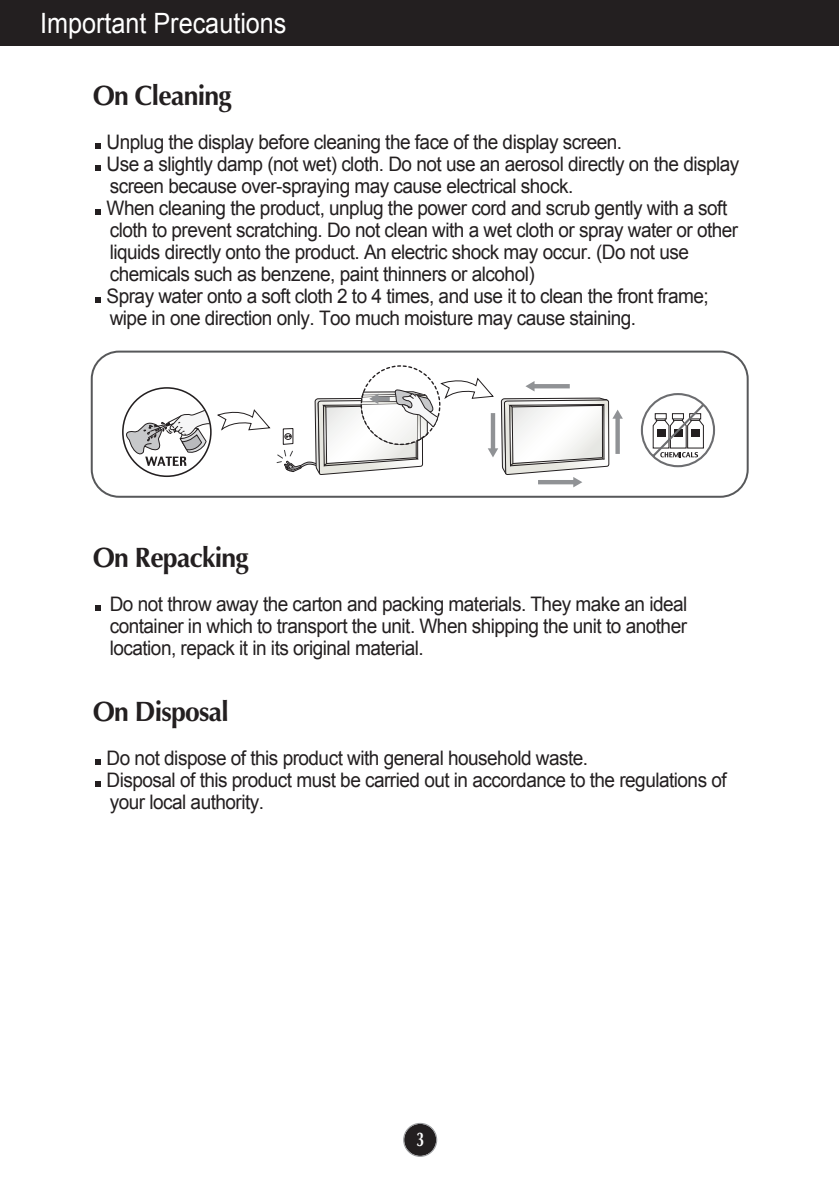
<style>
.page{position:relative;width:839px;height:1189px;background:#fff}
.page>*{position:absolute;margin:0;border:0;box-sizing:border-box;transform-origin:0 0}
.t1{font:700 28px "Optima";letter-spacing:-.03em;color:#231f20;scale:.95 1}
.t2{font:28px "Arial";color:#fff;scale:.9 1}
.t3{font:20px/22px "Arial";letter-spacing:-.025em;color:#231f20;scale:.95 1}
.t4{font:700 20px "Optima";color:#fff;scale:.7 1}
</style>
<div class="page">
<div style="left:0;top:0;width:839px;height:45px;background:#231f20"></div>
<div style="left:404px;top:1124px;width:32px;height:32px;background:#231f20;border-radius:50%"></div>
<div style="left:403px;top:1123px;width:34px;height:34px;border:1px solid #939598;border-radius:50%"></div>
<svg style="left:95px;top:781px;width:5px;height:6px"></svg>
<svg style="left:95px;top:759px;width:5px;height:6px"></svg>
<svg style="left:95px;top:605px;width:5px;height:6px"></svg>
<svg style="left:95px;top:297px;width:5px;height:6px"></svg>
<svg style="left:95px;top:209px;width:5px;height:6px"></svg>
<svg style="left:95px;top:165px;width:5px;height:6px"></svg>
<svg style="left:95px;top:143px;width:5px;height:6px"></svg>
<div style="left:122px;top:387px;width:90px;height:90px;border:2px solid #231f20;border-radius:50%"></div>
<svg style="left:123px;top:410px;width:87px;height:56px"></svg>
<svg style="left:217px;top:376px;width:406px;height:112px"></svg>
<svg style="left:640px;top:393px;width:75px;height:75px"></svg>
<div style="left:91px;top:350px;width:657px;height:148px;border:2px solid #57585a;border-radius:27px"></div>
<h1 class="t2" style="left:40px;top:5px;width:275px">Important Precautions</h1>
<h1 class="t1" style="left:93px;top:83px;width:148px">On Cleaning</h1>
<p class="t3" style="left:107px;top:131px;width:667px">Unplug the display before cleaning the face of the display screen.<br>Use a slightly damp (not wet) cloth. Do not use an aerosol directly on the display screen because over-spraying may cause electrical shock.<br>When cleaning the product, unplug the power cord and scrub gently with a soft cloth to prevent scratching. Do not clean with a wet cloth or spray water or other liquids directly onto the product. An electric shock may occur. (Do not use chemicals such as benzene, paint thinners or alcohol)<br>Spray water onto a soft cloth 2 to 4 times, and use it to clean the front frame; wipe in one direction only. Too much moisture may cause staining.</p>
<h1 class="t1" style="left:93px;top:545px;width:166px">On Repacking</h1>
<p class="t3" style="left:110px;top:593px;width:609px;text-align:justify">Do not throw away the carton and packing materials. They make an ideal container in which to transport the unit. When shipping the unit to another location, repack it in its original material.</p>
<h1 class="t1" style="left:93px;top:699px;width:145px">On Disposal</h1>
<p class="t3" style="left:107px;top:747px;width:654px">Do not dispose of this product with general household waste.<br>Disposal of this product must be carried out in accordance to the regulations of your local authority.</p>
<p class="t4" style="left:416px;top:1131px;width:13px">3</p>
</div>
